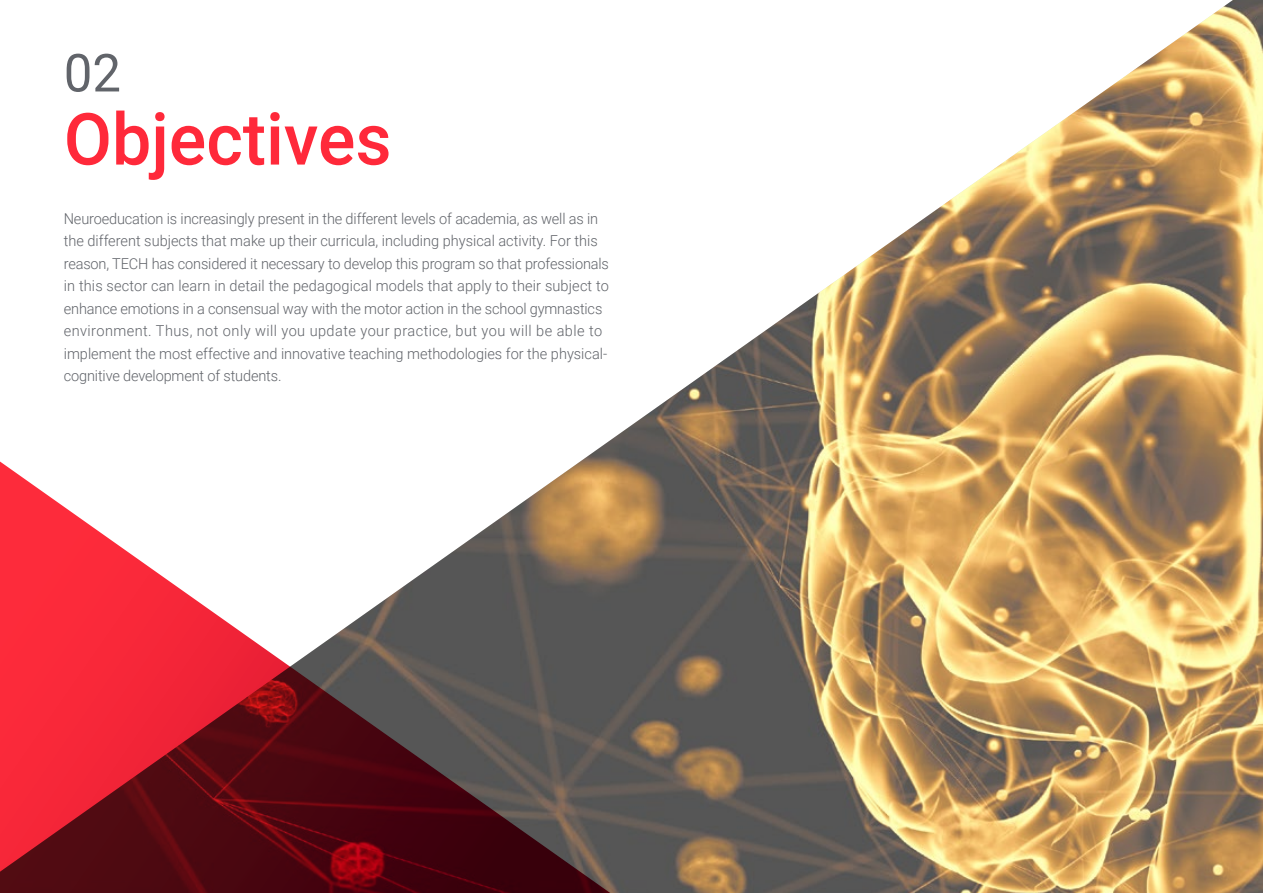
<style>
.page{position:relative;width:1263px;height:893px;background:#fff}
.page>*{position:absolute;margin:0;border:0;box-sizing:border-box;transform-origin:0 0}
.t1{font:500 72px "Roboto";color:#ff293a}
.t2{font:52.5px "Roboto";color:#61646a}
.t3{font:300 15px/22.5px "Roboto";color:#61646a}
</style>
<div class="page">
<img style="left:602px;top:0;width:661px;height:893px">
<svg style="left:0;top:446px;width:640px;height:447px"></svg>
<h2 class="t2" style="left:64px;top:36px;width:59px">02</h2>
<h1 class="t1" style="left:64px;top:89px;width:329px">Objectives</h1>
<p class="t3" style="left:64px;top:207px;width:547px">Neuroeducation is increasingly present in the different levels of academia, as well as in the different subjects that make up their curricula, including physical activity. For this reason, TECH has considered it necessary to develop this program so that professionals in this sector can learn in detail the pedagogical models that apply to their subject to enhance emotions in a consensual way with the motor action in the school gymnastics environment. Thus, not only will you update your practice, but you will be able to implement the most effective and innovative teaching methodologies for the physical&shy;cognitive development of students.</p>
</div>
